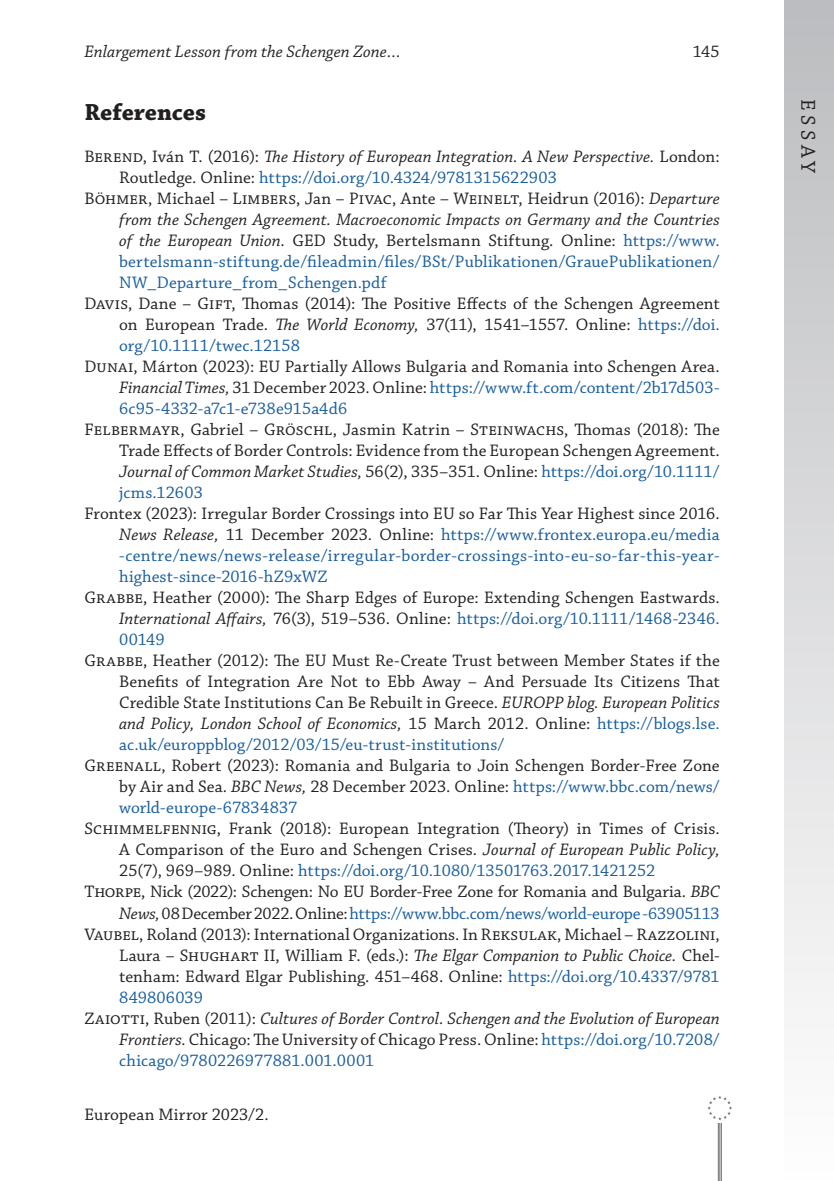
<style>
.page{position:relative;width:834px;height:1181px;background:#fff}
.page>*{position:absolute;margin:0;border:0;box-sizing:border-box;transform-origin:0 0}
._1_1__Head{font:700 24.5px "Chaparral Pro";color:#231f20}
.t1{font:21px "Chaparral Pro";color:#231f20}
._6__Bibliography_item{font:17.5px/21px "Chaparral Pro";letter-spacing:.005em;color:#231f20;text-align:justify}
._6__Bibliography_item-2{font:17.5px/21px "Chaparral Pro";letter-spacing:.005em;color:#175d9e;text-align:justify}
._6__Bibliography_item-3{font:italic 17.5px/21px "Chaparral Pro";color:#231f20}
._6__Bibliography_item-4{font:17.5px/21px "Chaparral Pro";letter-spacing:-.015em;color:#231f20;text-align:right}
.s1{font-style:normal}
.s2{font-style:normal;color:#175d9e}
.s3{color:#231f20}
.s4{font-style:italic;color:#231f20}
.s5{font-style:italic}
.s6{color:#175d9e}
</style>
<div class="page">
<div style="left:784px;top:0;width:49px;height:1181px;background:linear-gradient(to bottom,#bbbcbf,#fefefe)"></div>
<hr style="left:717px;top:1107px;width:1px;height:74px;background:#6c6d70">
<hr style="left:719px;top:1107px;width:1px;height:74px;background:#6c6d70">
<hr style="left:720px;top:1107px;width:1px;height:74px;background:#6c6d70">
<div style="left:704px;top:1093px;width:30px;height:29px;background:#fff"></div>
<svg style="left:707px;top:1095px;width:25px;height:25px"></svg>
<p class="_6__Bibliography_item-3" style="left:84px;top:42px;width:317px">Enlargement Lesson from the Schengen Zone…</p>
<p class="_6__Bibliography_item" style="left:692px;top:42px;width:28px">145</p>
<p class="_1_1__Head" style="left:84px;top:98px;width:123px">References</p>
<p class="_6__Bibliography_item-3" style="left:119px;top:147px;width:602px;text-indent:-35px"><span class="s1">Berend, Iván T. (2016):</span> The History of European Integration. A New Perspective. <span class="s1">London:<br>Routledge. Online:</span> <span class="s2">https://doi.org/10.4324/9781315622903</span></p>
<p class="_6__Bibliography_item-2" style="left:119px;top:189px;width:602px;text-indent:-35px"><span class="s3">Böhmer, Michael – Limbers, Jan – Pivac, Ante – Weinelt, Heidrun (2016):</span> <span class="s4">Departure from the Schengen Agreement. Macroeconomic Impacts on Germany and the Countries of the European Union</span><span class="s3">. GED Study, Bertelsmann Stiftung. Online:</span> https://www. bertelsmann-stiftung.de/fileadmin/files/BSt/Publikationen/GrauePublikationen/ NW_Departure_from_Schengen.pdf</p>
<p class="_6__Bibliography_item" style="left:119px;top:294px;width:602px;text-indent:-35px">Davis, Dane – Gift, Thomas (2014): The Positive Effects of the Schengen Agreement on European Trade. <span class="s5">The World Economy,</span> 37(11), 1541–1557. Online: <span class="s6">https://doi. org/10.1111/twec.12158</span></p>
<p class="_6__Bibliography_item" style="left:119px;top:357px;width:602px;text-indent:-35px">Dunai, Márton (2023): EU Partially Allows Bulgaria and Romania into Schengen Area.<br><span class="s5">Financial Times,</span> 31 December 2023. Online: <span class="s6">https://www.ft.com/content/2b17d503- 6c95-4332-a7c1-e738e915a4d6</span></p>
<p class="_6__Bibliography_item" style="left:119px;top:420px;width:602px;text-indent:-35px">Felbermayr, Gabriel – Gröschl, Jasmin Katrin – Steinwachs, Thomas (2018): The Trade Effects of Border Controls: Evidence from the European Schengen Agreement.<br><span class="s5">Journal of Common Market Studies,</span> 56(2), 335–351. Online: <span class="s6">https://doi.org/10.1111/ jcms.12603</span></p>
<p class="_6__Bibliography_item-2" style="left:119px;top:504px;width:602px;text-indent:-35px"><span class="s3">Frontex (2023): Irregular Border Crossings into EU so Far This Year Highest since 2016.<br></span><span class="s4">News Release,</span> <span class="s3">11 December 2023. Online:</span> https://www.frontex.europa.eu/media -centre/news/news-release/irregular-border-crossings-into-eu-so-far-this-year&shy;highest-since-2016-hZ9xWZ</p>
<p class="_6__Bibliography_item" style="left:119px;top:588px;width:602px;text-indent:-35px">Grabbe, Heather (2000): The Sharp Edges of Europe: Extending Schengen Eastwards.<br><span class="s5">International Affairs,</span> 76(3), 519–536. Online: <span class="s6">https://doi.org/10.1111/1468-2346.<br>00149</span></p>
<p class="_6__Bibliography_item" style="left:119px;top:651px;width:602px;text-indent:-35px">Grabbe, Heather (2012): The EU Must Re-Create Trust between Member States if the Benefits of Integration Are Not to Ebb Away – And Persuade Its Citizens That Credible State Institutions Can Be Rebuilt in Greece. <span class="s5">EUROPP blog. European Politics and Policy, London School of Economics,</span> 15 March 2012. Online: <span class="s6">https://blogs.lse. ac.uk/europpblog/2012/03/15/eu-trust-institutions/</span></p>
<p class="_6__Bibliography_item" style="left:119px;top:756px;width:602px;text-indent:-35px">Greenall, Robert (2023): Romania and Bulgaria to Join Schengen Border-Free Zone by Air and Sea. <span class="s5">BBC News,</span> 28 December 2023. Online: <span class="s6">https://www.bbc.com/news/ world-europe-67834837</span></p>
<p class="_6__Bibliography_item" style="left:119px;top:819px;width:602px;text-indent:-35px">Schimmelfennig, Frank (2018): European Integration (Theory) in Times of Crisis.<br>A Comparison of the Euro and Schengen Crises. <span class="s5">Journal of European Public Policy, </span>25(7), 969–989. Online: <span class="s6">https://doi.org/10.1080/13501763.2017.1421252</span></p>
<p class="_6__Bibliography_item-4" style="left:84px;top:882px;width:636px">Thorpe, Nick (2022): Schengen: No EU Border-Free Zone for Romania and Bulgaria. <span class="s5">BBC<br>News,</span> 08 December 2022. Online: <span class="s6">https://www.bbc.com/news/world-europe -63905113</span></p>
<p class="_6__Bibliography_item" style="left:119px;top:924px;width:602px;text-indent:-35px">Vaubel, Roland (2013): International Organizations. In Reksulak, Michael – Razzolini, Laura – Shughart II, William F. (eds.): <span class="s5">The Elgar Companion to Public Choice.</span> Chel&shy;tenham: Edward Elgar Publishing. 451–468. Online: <span class="s6">https://doi.org/10.4337/9781<br>849806039</span></p>
<p class="_6__Bibliography_item-3" style="left:119px;top:1008px;width:602px;text-align:justify;text-indent:-35px"><span class="s1">Zaiotti, Ruben (2011):</span> Cultures of Border Control. Schengen and the Evolution of European Frontiers. <span class="s1">Chicago: The University of Chicago Press. Online:</span> <span class="s2">https://doi.org/10.7208/ chicago/9780226977881.001.0001</span></p>
<p class="_6__Bibliography_item" style="left:84px;top:1105px;width:186px">European Mirror 2023/2.</p>
<p class="t1" style="left:819px;top:99px;width:75px;rotate:90deg">ESSAY</p>
</div>
